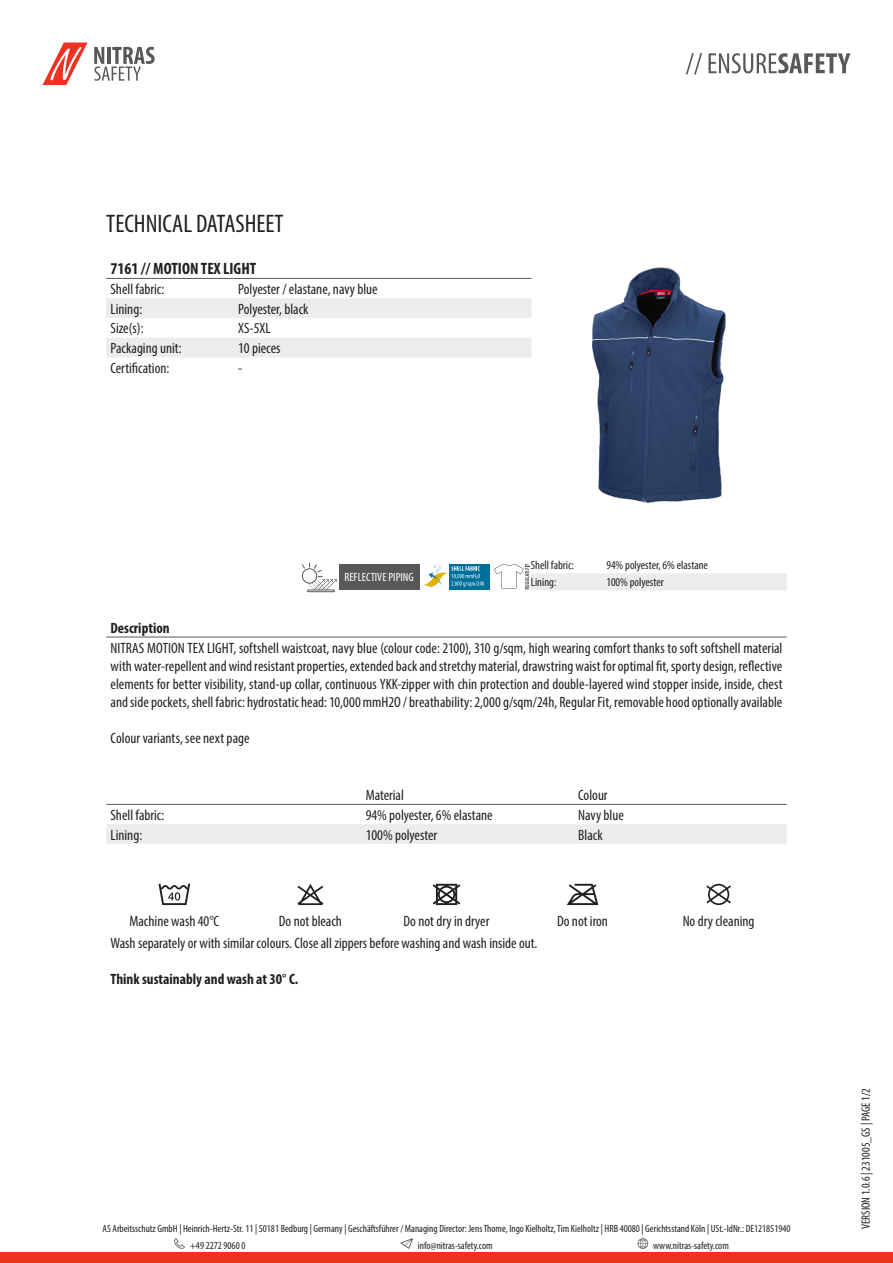
<style>
.page{position:relative;width:893px;height:1263px;background:#fff}
.page>*{position:absolute;margin:0;border:0;box-sizing:border-box;transform-origin:0 0}
.t1{font:condensed 25.5px "Myriad Pro";color:#231f20}
.t2{font:700 condensed 16.5px "Myriad Pro";color:#231f20}
.Headline_Nitras{font:condensed 15px/18px "Myriad Pro";color:#231f20;text-align:justify}
.t3{font:700 condensed 15px "Myriad Pro";color:#231f20}
.t4{font:condensed 12px "Myriad Pro";color:#231f20}
.t5{font:condensed 12px "Myriad Pro";color:#fff}
.t6{font:condensed 10.5px/17px "Myriad Pro";color:#231f20}
</style>
<div class="page">
<div style="left:0;top:1252px;width:893px;height:11px;background:#ef3122"></div>
<svg style="left:174px;top:1238px;width:11px;height:11px"></svg>
<svg style="left:400px;top:1238px;width:13px;height:11px"></svg>
<svg style="left:638px;top:1238px;width:10px;height:11px"></svg>
<svg style="left:43px;top:43px;width:45px;height:42px"></svg>
<svg style="left:94px;top:47px;width:61px;height:34px"></svg>
<svg style="left:686px;top:53px;width:16px;height:21px"></svg>
<svg style="left:708px;top:53px;width:142px;height:20px"></svg>
<svg style="left:106px;top:298px;width:425px;height:59px"></svg>
<hr style="left:106px;top:278px;width:128px;height:1px;background:#57585a">
<hr style="left:234px;top:278px;width:297px;height:1px;background:#57585a">
<img style="left:531px;top:267px;width:195px;height:236px">
<div style="left:339px;top:564px;width:80px;height:25px;background:#57585a"></div>
<div style="left:449px;top:564px;width:41px;height:25px;background:#006f9a"></div>
<svg style="left:424px;top:565px;width:60px;height:23px"></svg>
<svg style="left:494px;top:564px;width:293px;height:26px"></svg>
<hr style="left:106px;top:637px;width:681px;height:1px;background:#57585a">
<div style="left:106px;top:824px;width:681px;height:20px;background:#ececee"></div>
<hr style="left:106px;top:804px;width:255px;height:1px;background:#57585a">
<hr style="left:361px;top:804px;width:213px;height:1px;background:#57585a">
<hr style="left:574px;top:804px;width:213px;height:1px;background:#57585a">
<svg style="left:158px;top:884px;width:32px;height:21px"></svg>
<svg style="left:297px;top:884px;width:26px;height:21px"></svg>
<svg style="left:433px;top:884px;width:27px;height:21px"></svg>
<svg style="left:567px;top:884px;width:31px;height:21px"></svg>
<svg style="left:706px;top:884px;width:25px;height:21px"></svg>
<svg style="left:302px;top:563px;width:35px;height:27px"></svg>
<div style="left:307px;top:590px;width:28px;height:2px;border:1px solid #57585a"></div>
<p class="t1" style="left:106px;top:208px;width:179px">TECHNICAL DATASHEET</p>
<p class="t2" style="left:111px;top:258px;width:147px">7161 // MOTION TEX LIGHT</p>
<p class="Headline_Nitras" style="left:111px;top:280px;width:55px">Shell fabric:</p>
<p class="Headline_Nitras" style="left:238px;top:280px;width:141px">Polyester / elastane, navy blue</p>
<p class="Headline_Nitras" style="left:111px;top:300px;width:33px">Lining:</p>
<p class="Headline_Nitras" style="left:238px;top:300px;width:72px">Polyester, black</p>
<p class="Headline_Nitras" style="left:111px;top:319px;width:35px">Size(s):</p>
<p class="Headline_Nitras" style="left:238px;top:319px;width:34px">XS-5XL</p>
<p class="Headline_Nitras" style="left:111px;top:339px;width:73px">Packaging unit:</p>
<p class="Headline_Nitras" style="left:238px;top:339px;width:44px">10 pieces</p>
<p class="Headline_Nitras" style="left:111px;top:359px;width:60px">Certification:</p>
<p class="Headline_Nitras" style="left:238px;top:359px;width:6px">-</p>
<p class="t5" style="left:344px;top:570px;width:71px">REFLECTIVE PIPING</p>
<p class="t4" style="left:531px;top:558px;width:45px">Shell fabric:</p>
<p class="t4" style="left:606px;top:558px;width:103px">94% polyester, 6% elastane</p>
<p class="t4" style="left:531px;top:575px;width:27px">Lining:</p>
<p class="t4" style="left:606px;top:575px;width:59px">100% polyester</p>
<p class="t3" style="left:111px;top:618px;width:61px">Description</p>
<p class="Headline_Nitras" style="left:111px;top:638px;width:673px">NITRAS MOTION TEX LIGHT, softshell waistcoat, navy blue (colour code: 2100), 310 g/sqm, high wearing comfort thanks to soft softshell material with water-repellent and wind resistant properties, extended back and stretchy material, drawstring waist for optimal fit, sporty design, reflective elements for better visibility, stand-up collar, continuous YKK-zipper with chin protection and double-layered wind stopper inside, inside, chest and side pockets, shell fabric: hydrostatic head: 10,000 mmH2O / breathability: 2,000 g/sqm/24h, Regular Fit, removable hood optionally available</p>
<p class="Headline_Nitras" style="left:111px;top:728px;width:141px">Colour variants, see next page</p>
<p class="Headline_Nitras" style="left:366px;top:786px;width:40px">Material</p>
<p class="Headline_Nitras" style="left:578px;top:786px;width:31px">Colour</p>
<p class="Headline_Nitras" style="left:111px;top:806px;width:55px">Shell fabric:</p>
<p class="Headline_Nitras" style="left:366px;top:806px;width:128px">94% polyester, 6% elastane</p>
<p class="Headline_Nitras" style="left:578px;top:806px;width:47px">Navy blue</p>
<p class="Headline_Nitras" style="left:111px;top:825px;width:33px">Lining:</p>
<p class="Headline_Nitras" style="left:366px;top:825px;width:73px">100% polyester</p>
<p class="Headline_Nitras" style="left:578px;top:825px;width:26px">Black</p>
<p class="Headline_Nitras" style="left:130px;top:911px;width:91px">Machine wash 40°C</p>
<p class="Headline_Nitras" style="left:279px;top:911px;width:65px">Do not bleach</p>
<p class="Headline_Nitras" style="left:403px;top:911px;width:87px">Do not dry in dryer</p>
<p class="Headline_Nitras" style="left:557px;top:911px;width:52px">Do not iron</p>
<p class="Headline_Nitras" style="left:683px;top:911px;width:73px">No dry cleaning</p>
<p class="Headline_Nitras" style="left:111px;top:934px;width:428px">Wash separately or with similar colours. Close all zippers before washing and wash inside out.</p>
<p class="t3" style="left:111px;top:970px;width:189px">Think sustainably and wash at 30° C.</p>
<p class="t6" style="left:190px;top:1220px;width:602px;text-indent:-87px">AS Arbeitsschutz GmbH | Heinrich-Hertz-Str. 11 | 50181 Bedburg | Germany | Geschäftsführer / Managing Director: Jens Thome, Ingo Kielholtz, Tim Kielholtz | HRB 40080 | Gerichtsstand Köln | USt.-IdNr.: DE121851940 +49 2272 9060 0</p>
<p class="t6" style="left:418px;top:1237px;width:76px">info@nitras-safety.com</p>
<p class="t6" style="left:653px;top:1237px;width:77px">www.nitras-safety.com</p>
<p class="t4" style="left:859px;top:1229px;width:142px;rotate:-90deg">VERSION 1.0.6 | 231005_GS | PAGE 1/2</p>
</div>
